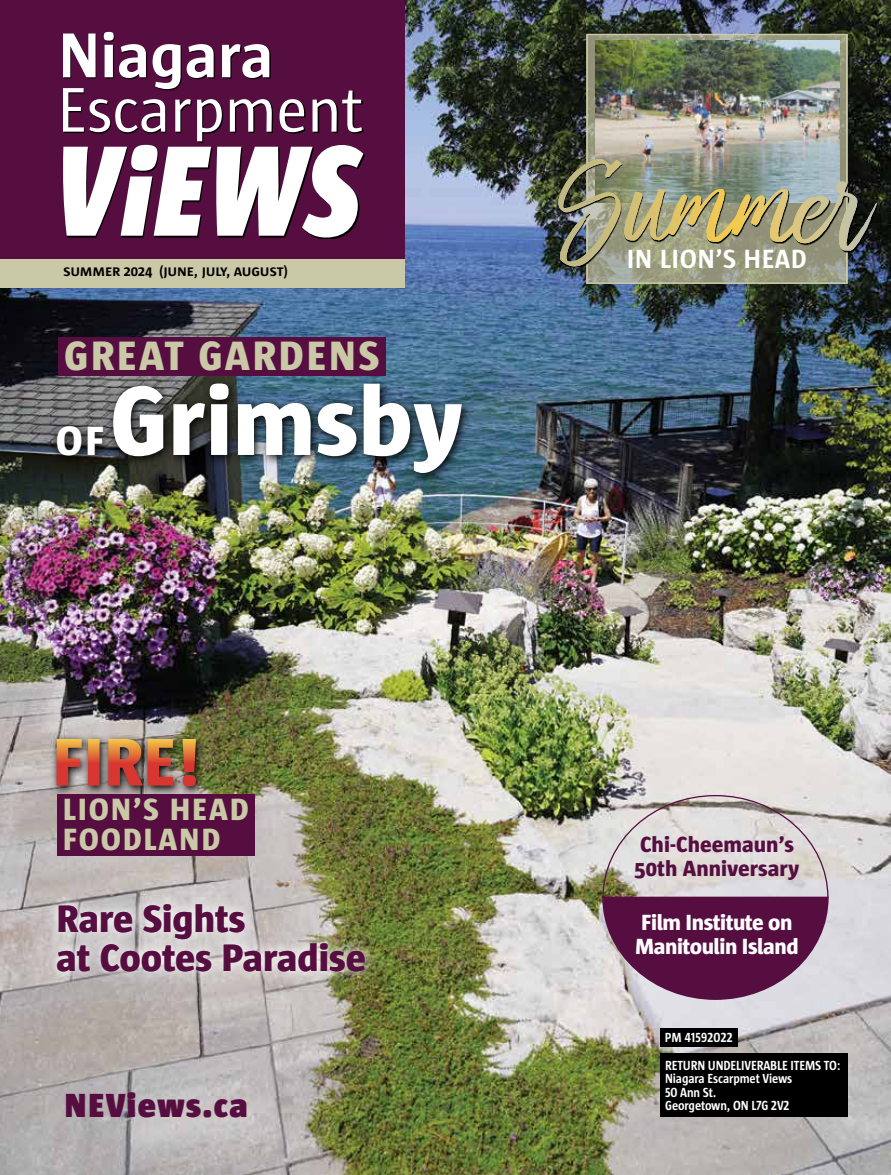
<style>
.page{position:relative;width:891px;height:1175px;background:#fff}
.page>*{position:absolute;margin:0;border:0;box-sizing:border-box;transform-origin:0 0}
.t1{font:800 100.5px "Sun";color:#fff}
.t2{font:800 42px "Sun";letter-spacing:.055em;color:#cac9a7}
.t3{font:800 42px "Sun";color:#fff}
.t4{font:800 39px/39px "Sun";letter-spacing:-.005em;color:#560e41}
.t5{font:900 34.2px "Sun";letter-spacing:.04em;color:#560e41}
.t6{font:800 31.5px/29.8px "Sun";letter-spacing:.055em;color:#cac9a7}
.t7{font:700 27px "Sun";letter-spacing:.015em;color:#fff}
.t8{font:800 22.5px/24px "Sun";letter-spacing:-.02em;color:#fff}
.t9{font:800 22.5px/24px "Sun";color:#560e41}
.t10{font:700 15px "Sun";letter-spacing:-.01em;color:#000}
.t11{font:700 13.5px/13.5px "Sun";letter-spacing:-.01em;color:#fff;scale:.9 1}
</style>
<div class="page">
<img style="left:0;top:0;width:891px;height:1174px">
<div style="left:0;top:0;width:405px;height:259px;background:#560e41"></div>
<div style="left:0;top:259px;width:405px;height:29px;background:#cac9a7"></div>
<svg style="left:63px;top:32px;width:300px;height:205px"></svg>
<svg style="left:51px;top:733px;width:155px;height:63px"></svg>
<img style="left:57px;top:738px;width:139px;height:48px">
<div style="left:57px;top:794px;width:198px;height:61px;background:#560e41"></div>
<svg style="left:589px;top:37px;width:256px;height:244px;fill:#97997e"></svg>
<div style="left:586px;top:34px;width:262px;height:250px;border:2px solid #cac9a7"></div>
<img style="left:595px;top:41px;width:245px;height:119px">
<div style="left:660px;top:1028px;width:78px;height:19px;background:#000"></div>
<div style="left:660px;top:1052px;width:188px;height:64px;background:#000"></div>
<img style="left:559px;top:160px;width:319px;height:107px">
<svg style="left:563px;top:159px;width:36px;height:29px"></svg>
<img style="left:50px;top:376px;width:423px;height:108px">
<div style="left:58px;top:337px;width:327px;height:38px;background:#560e41"></div>
<div style="left:40px;top:886px;width:343px;height:103px;background:#fff;opacity:.75"></div>
<div style="left:48px;top:894px;width:326px;height:86px;background:#fff;opacity:.75"></div>
<svg style="left:602px;top:794px;width:227px;height:206px"></svg>
<p class="t10" style="left:63px;top:263px;width:227px">summer 2024 (june, july, august)</p>
<h2 class="t2" style="left:64px;top:333px;width:317px">GREAT GARDENS</h2>
<h2 class="t3" style="left:56px;top:418px;width:50px">OF</h2>
<h1 class="t1" style="left:110px;top:366px;width:354px">Grimsby</h1>
<h3 class="t6" style="left:63px;top:794px;width:187px">LION’S HEAD<br>FOODLAND</h3>
<h3 class="t4" style="left:57px;top:898px;width:311px">Rare Sights<br>at Cootes Paradise</h3>
<h3 class="t5" style="left:64px;top:1086px;width:185px">NEViews.ca</h3>
<h3 class="t7" style="left:627px;top:244px;width:182px">IN LION’S HEAD</h3>
<h3 class="t9" style="left:635px;top:832px;width:166px">Chi-Cheemaun’s<br>50th Anniversary</h3>
<h3 class="t8" style="left:635px;top:910px;width:165px">Film Institute on<br>Manitoulin Island</h3>
<p class="t11" style="left:665px;top:1023px;width:197px;line-height:27.5px">PM 41592022<br>RETURN UNDELIVERABLE ITEMS TO:</p>
<p class="t11" style="left:665px;top:1071px;width:143px">Niagara Escarpmet Views<br>50 Ann St.<br>Georgetown, ON L7G 2V2</p>
</div>
